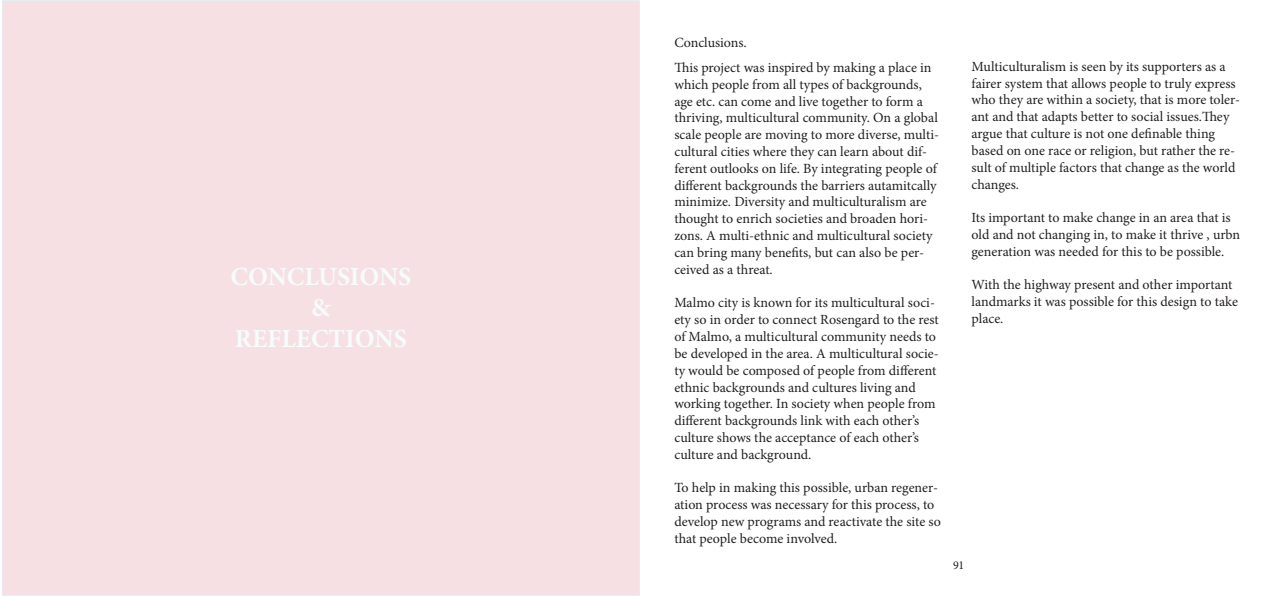
<style>
.page{position:relative;width:1276px;height:596px;background:#fff}
.page>*{position:absolute;margin:0;border:0;box-sizing:border-box;transform-origin:0 0}
.t1{font:700 26px "Minion Pro";color:#f6fbfb}
.t2{font:14px/16.8px "Minion Pro";color:#231f20}
.t3{font:12px "Minion Pro";color:#231f20}
</style>
<div class="page">
<div style="left:2px;top:1px;width:637px;height:594px;background:#f6e0e4"></div>
<p class="t1" style="left:230px;top:258px;width:182px">CONCLUSIONS</p>
<p class="t1" style="left:311px;top:289px;width:20px">&amp;</p>
<p class="t1" style="left:235px;top:320px;width:173px">REFLECTIONS</p>
<p class="t2" style="left:674px;top:34px;width:74px">Conclusions.</p>
<p class="t2" style="left:674px;top:59px;width:266px">This project was inspired by making a place in which people from all types of backgrounds, age etc. can come and live together to form a thriving, multicultural community. On a global scale people are moving to more diverse, multi&shy;cultural cities where they can learn about dif&shy;ferent outlooks on life. By integrating people of different backgrounds the barriers autamitcally minimize. Diversity and multiculturalism are thought to enrich societies and broaden hori&shy;zons. A multi-ethnic and multicultural society can bring many benefits, but can also be per&shy;ceived as a threat.</p>
<p class="t2" style="left:674px;top:294px;width:266px">Malmo city is known for its multicultural soci&shy;ety so in order to connect Rosengard to the rest of Malmo, a multicultural community needs to be developed in the area. A multicultural socie&shy;ty would be composed of people from different ethnic backgrounds and cultures living and working together. In society when people from different backgrounds link with each other’s culture shows the acceptance of each other’s culture and background.</p>
<p class="t2" style="left:674px;top:479px;width:268px">To help in making this possible, urban regener&shy;ation process was necessary for this process, to develop new programs and reactivate the site so that people become involved.</p>
<p class="t2" style="left:971px;top:58px;width:270px">Multiculturalism is seen by its supporters as a fairer system that allows people to truly express who they are within a society, that is more toler&shy;ant and that adapts better to social issues.They argue that culture is not one definable thing based on one race or religion, but rather the re&shy;sult of multiple factors that change as the world changes.</p>
<p class="t2" style="left:971px;top:209px;width:270px">Its important to make change in an area that is old and not changing in, to make it thrive , urbn generation was needed for this to be possible.</p>
<p class="t2" style="left:971px;top:276px;width:268px">With the highway present and other important landmarks it was possible for this design to take place.</p>
<p class="t3" style="left:953px;top:556px;width:13px">91</p>
</div>
